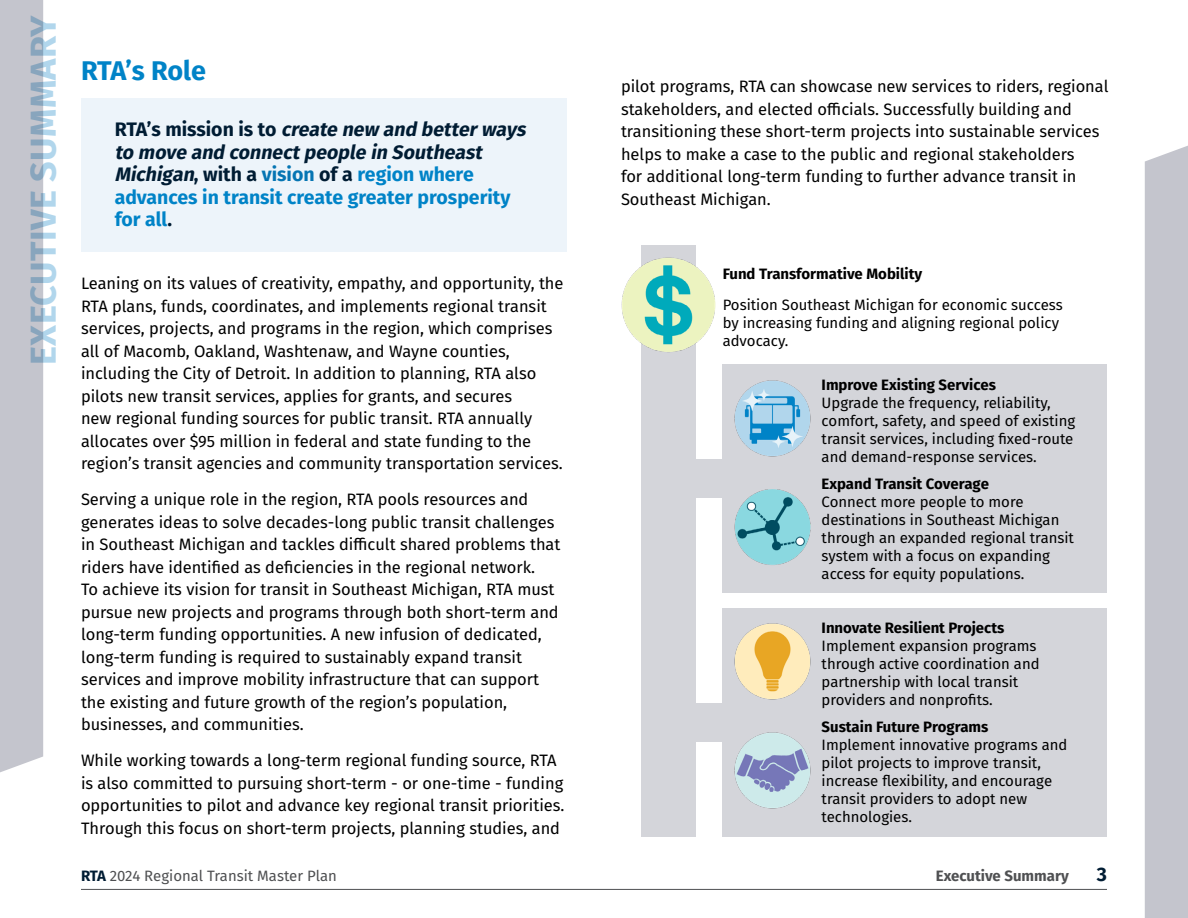
<style>
.page{position:relative;width:1188px;height:918px;background:#fff}
.page>*{position:absolute;margin:0;border:0;box-sizing:border-box;transform-origin:0 0}
.t1{font:700 36px "Fira Sans";letter-spacing:.01em;color:#b1d6ec}
.t2{font:700 27px "Fira Sans";letter-spacing:-.01em;color:#0083c7}
.Callout_Box{font:italic 700 19.5px/22.5px "Fira Sans";color:#001c33}
.t3{font:700 19.5px "Fira Sans";color:#001c33}
.t4{font:16.5px/22.5px "Fira Sans";color:#000}
._10_Pt_Body_LA{font:15px/18px "Fira Sans";color:#000}
._10_Pt_LA{font:700 15px "Fira Sans";color:#000}
.t5{font:15px "Fira Sans";color:#4f5052}
._10_Pt_Body_LA-2{font:700 15px "Fira Sans";color:#000}
.t6{font:700 15px "Fira Sans";color:#4f5052}
.s1{font-style:normal}
.s2{font-style:normal;color:#0575b3}
.s3{font-style:normal;color:#0083c7}
.s4{font-weight:700;color:#001c33}
</style>
<div class="page">
<div style="left:723px;top:364px;width:384px;height:228px;background:#d4d5da"></div>
<div style="left:723px;top:609px;width:384px;height:228px;background:#d4d5da"></div>
<div style="left:668px;top:704px;width:75px;height:38px;background:#d4d5da"></div>
<div style="left:668px;top:459px;width:75px;height:39px;background:#d4d5da"></div>
<hr style="left:81px;top:889px;width:1026px;height:1px;background:#4f5052">
<div style="left:1145px;top:146px;width:43px;height:772px;background:#c4c5cd"></div>
<div style="left:0;top:0;width:43px;height:772px;background:#c4c5cd"></div>
<div style="left:641px;top:245px;width:55px;height:592px;background:#d4d5da"></div>
<div style="left:81px;top:98px;width:486px;height:154px;background:#edf4fa"></div>
<img style="left:621px;top:258px;width:95px;height:95px">
<img style="left:734px;top:381px;width:76px;height:76px">
<img style="left:734px;top:489px;width:76px;height:76px">
<img style="left:734px;top:624px;width:76px;height:76px">
<img style="left:734px;top:732px;width:76px;height:76px">
<h1 class="t1" style="left:13px;top:365px;width:352px;rotate:-90deg">EXECUTIVE SUMMARY</h1>
<h2 class="t2" style="left:81px;top:48px;width:127px">RTA’s Role</h2>
<p class="Callout_Box" style="left:115px;top:117px;width:417px"><span class="s1">RTA’ s m i ss i o n i s to</span> create new and betterways to move and connectpeople in Southeast Michigan<span class="s1">, with a</span> <span class="s2">vision</span> <span class="s1">of a</span> <span class="s3">region where advances in transit create greater prosperity for all</span><span class="s1">.</span></p>
<p class="t4" style="left:81px;top:272px;width:484px">Leaning on its values of creativity, empathy, and opportunity, the RTA plans, funds, coordinates, and implements regional transit services, projects, and programs in the region, which comprises all of Macomb, Oakland, Washtenaw, and Wayne counties, including the City of Detroit. In addition to planning, RTA also pilots new transit services, applies for grants, and secures<br>new regional funding sources for public transit. RTA annually allocates over $95 million in federal and state funding to the region’s transit agencies and community transportation services.</p>
<p class="t4" style="left:81px;top:488px;width:481px">Serving a unique role in the region, RTA pools resources and generates ideas to solve decades-long public transit challenges in Southeast Michigan and tackles difficult shared problems that riders have identified as deficiencies in the regional network.<br>To achieve its vision for transit in Southeast Michigan, RTA must pursue new projects and programs through both short-term and long-term funding opportunities. A new infusion of dedicated, long-term funding is required to sustainably expand transit services and improve mobility infrastructure that can support the existing and future growth of the region’s population, businesses, and communities.</p>
<p class="t4" style="left:81px;top:749px;width:485px">While working towards a long-term regional funding source, RTA is also committed to pursuing short-term - or one-time - funding opportunities to pilot and advance key regional transit priorities.<br>Through this focus on short-term projects, planning studies, and</p>
<p class="t5" style="left:81px;top:864px;width:257px"><span class="s4">RTA</span> 2024 Regional Transit Master Plan</p>
<p class="t4" style="left:621px;top:75px;width:489px">pilot programs, RTA can showcase new services to riders, regional stakeholders, and elected officials. Successfully building and transitioning these short-term projects into sustainable services helps to make a case to the public and regional stakeholders<br>for additional long-term funding to further advance transit in Southeast Michigan.</p>
<p class="_10_Pt_Body_LA-2" style="left:723px;top:261px;width:201px">Fund Transformative Mobility</p>
<p class="_10_Pt_Body_LA" style="left:723px;top:295px;width:341px">Position Southeast Michigan for economic success by increasing funding and aligning regional policy advocacy.</p>
<p class="_10_Pt_LA" style="left:822px;top:372px;width:176px">Improve Existing Services</p>
<p class="_10_Pt_Body_LA" style="left:822px;top:393px;width:255px">Upgrade the frequency, reliability, comfort, safety, and speed of existing transit services, including fixed-route and demand-response services.</p>
<p class="_10_Pt_LA" style="left:822px;top:471px;width:169px">Expand Transit Coverage</p>
<p class="_10_Pt_Body_LA" style="left:822px;top:493px;width:254px">Connect more people to more destinations in Southeast Michigan through an expanded regional transit system with a focus on expanding access for equity populations.</p>
<p class="_10_Pt_LA" style="left:822px;top:615px;width:184px">Innovate Resilient Projects</p>
<p class="_10_Pt_Body_LA" style="left:822px;top:636px;width:219px">Implement expansion programs through active coordination and partnership with local transit providers and nonprofits.</p>
<p class="_10_Pt_LA" style="left:822px;top:715px;width:168px">Sustain Future Programs</p>
<p class="_10_Pt_Body_LA" style="left:822px;top:736px;width:247px">Implement innovative programs and pilot projects to improve transit, increase flexibility, and encourage transit providers to adopt new technologies.</p>
<p class="t6" style="left:936px;top:863px;width:134px">Executive Summary</p>
<p class="t3" style="left:1097px;top:858px;width:12px">3</p>
</div>
